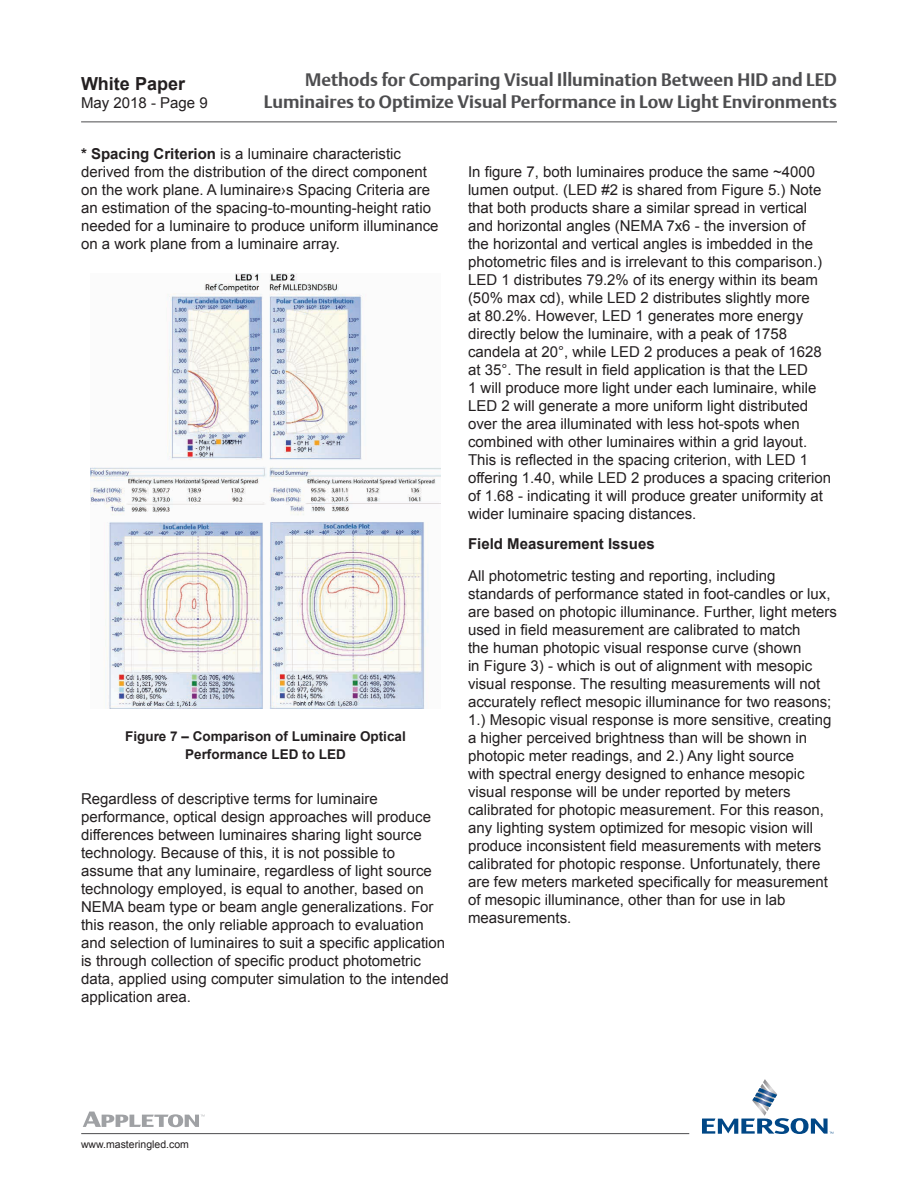
<style>
.page{position:relative;width:918px;height:1188px;background:#fff}
.page>*{position:absolute;margin:0;border:0;box-sizing:border-box;transform-origin:0 0}
.t1{font:700 18px/21.6px "DTL Argo T";color:#4d4d4f;text-align:right}
.t2{font:700 18px "Arial";color:#231f20}
.t3{font:15px/18px "Arial";color:#231f20}
.t4{font:700 15px "Arial";color:#231f20}
.t5{font:700 13.5px/18px "Arial";color:#231f20;text-align:center}
.t6{font:10.5px "Arial";color:#231f20}
.s1{font-weight:700}
</style>
<div class="page">
<hr style="left:81px;top:122px;width:756px;height:1px;background:#4d4d4f">
<svg style="left:702px;top:1079px;width:131px;height:55px"></svg>
<hr style="left:81px;top:1133px;width:608px;height:1px;background:#4d4d4f">
<svg style="left:83px;top:1112px;width:122px;height:15px"></svg>
<img style="left:90px;top:273px;width:351px;height:435px">
<p class="t1" style="left:264px;top:69px;width:575px">Methods for Comparing Visual Illumination Between HID and LED<br>Luminaires to Optimize Visual Performance in Low Light Environments</p>
<p class="t3" style="left:81px;top:145px;width:359px"><span class="s1">* Spacing Criterion</span> is a luminaire characteristic derived from the distribution of the direct component on the work plane. A luminaire›s Spacing Criteria are an estimation of the spacing-to-mounting-height ratio needed for a luminaire to produce uniform illuminance on a work plane from a luminaire array.</p>
<p class="t2" style="left:81px;top:72px;width:106px">White Paper</p>
<p class="t3" style="left:81px;top:94px;width:128px">May 2018 - Page 9</p>
<p class="t3" style="left:468px;top:163px;width:365px">In figure 7, both luminaires produce the same ~4000 lumen output. (LED #2 is shared from Figure 5.) Note that both products share a similar spread in vertical and horizontal angles (NEMA 7x6 - the inversion of<br>the horizontal and vertical angles is imbedded in the photometric files and is irrelevant to this comparison.)<br>LED 1 distributes 79.2% of its energy within its beam (50% max cd), while LED 2 distributes slightly more<br>at 80.2%. However, LED 1 generates more energy directly below the luminaire, with a peak of 1758 candela at 20°, while LED 2 produces a peak of 1628 at 35°. The result in field application is that the LED<br>1 will produce more light under each luminaire, while LED 2 will generate a more uniform light distributed over the area illuminated with less hot-spots when combined with other luminaires within a grid layout.<br>This is reflected in the spacing criterion, with LED 1 offering 1.40, while LED 2 produces a spacing criterion of 1.68 - indicating it will produce greater uniformity at wider luminaire spacing distances.</p>
<p class="t4" style="left:468px;top:534px;width:188px">Field Measurement Issues</p>
<p class="t3" style="left:468px;top:566px;width:371px">All photometric testing and reporting, including standards of performance stated in foot-candles or lux, are based on photopic illuminance. Further, light meters used in field measurement are calibrated to match<br>the human photopic visual response curve (shown<br>in Figure 3) - which is out of alignment with mesopic visual response. The resulting measurements will not accurately reflect mesopic illuminance for two reasons; 1.) Mesopic visual response is more sensitive, creating a higher perceived brightness than will be shown in photopic meter readings, and 2.) Any light source<br>with spectral energy designed to enhance mesopic visual response will be under reported by meters calibrated for photopic measurement. For this reason, any lighting system optimized for mesopic vision will produce inconsistent field measurements with meters calibrated for photopic response. Unfortunately, there are few meters marketed specifically for measurement of mesopic illuminance, other than for use in lab measurements.</p>
<p class="t5" style="left:125px;top:728px;width:282px">Figure 7 – Comparison of Luminaire Optical<br>Performance LED to LED</p>
<p class="t3" style="left:81px;top:790px;width:369px">Regardless of descriptive terms for luminaire performance, optical design approaches will produce differences between luminaires sharing light source technology. Because of this, it is not possible to assume that any luminaire, regardless of light source technology employed, is equal to another, based on NEMA beam type or beam angle generalizations. For this reason, the only reliable approach to evaluation and selection of luminaires to suit a specific application is through collection of specific product photometric data, applied using computer simulation to the intended application area.</p>
<p class="t6" style="left:81px;top:1137px;width:109px">www.masteringled.com</p>
</div>
